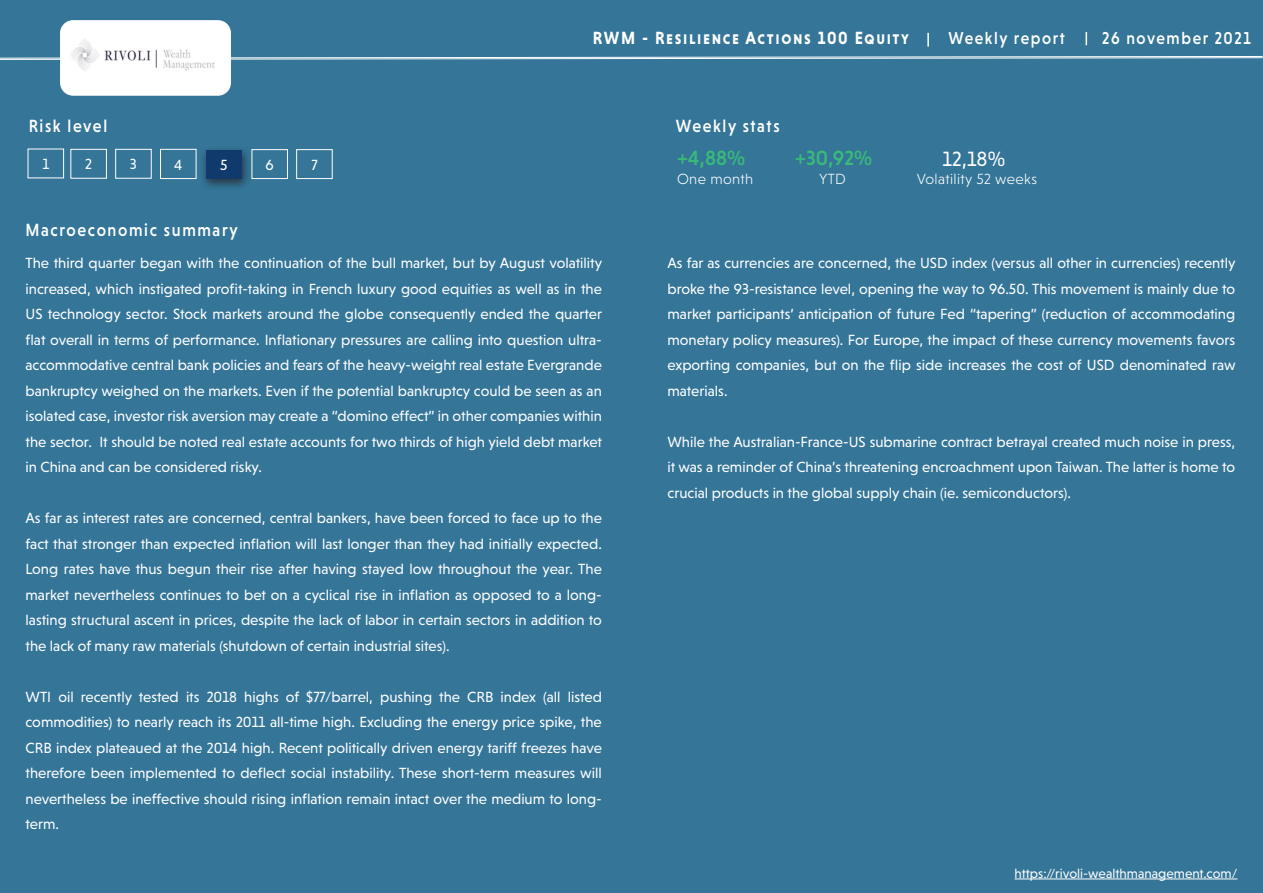
<style>
.page{position:relative;width:1263px;height:893px;background:#fff}
.page>*{position:absolute;margin:0;border:0;box-sizing:border-box;transform-origin:0 0}
.t1{font:500 21px "Niveau Grotesk";color:#39b97a}
.t2{font:21px "Niveau Grotesk";color:#fff}
.t3{font:500 18px "Niveau Grotesk";letter-spacing:.1em;color:#fff;scale:.9 1}
.t4{font:18px "Niveau Grotesk Bold Small Caps";letter-spacing:.1em;color:#fff;scale:.9 1}
.t5{font:500 17.55px "Niveau Grotesk";letter-spacing:.1em;color:#fff;scale:.9 1}
.t6{font:15px/25.5px "Niveau Grotesk";color:#fff;text-align:justify}
.t7{font:300 15px "Niveau Grotesk";letter-spacing:.025em;color:#fff}
.t8{font:13.5px "Niveau Grotesk";color:#fff}
</style>
<div class="page">
<div style="left:0;top:0;width:1262px;height:893px;background:#347598"></div>
<svg style="left:0;top:56px;width:1263px;height:4px"></svg>
<svg style="left:1085px;top:32px;width:2px;height:13px"></svg>
<div style="left:60px;top:20px;width:171px;height:76px;background:#fff;border:1px solid #fff;border-radius:12px"></div>
<img style="left:71px;top:39px;width:144px;height:32px">
<svg style="left:927px;top:33px;width:2px;height:14px"></svg>
<hr style="left:1014px;top:879px;width:223px;height:1px;background:#fff">
<div style="left:70px;top:149px;width:37px;height:30px;border:1px solid #fff"></div>
<div style="left:115px;top:149px;width:37px;height:30px;border:1px solid #fff"></div>
<div style="left:160px;top:149px;width:36px;height:30px;border:1px solid #fff"></div>
<div style="left:199px;top:146px;width:52px;height:45px;background:#231f20;opacity:.75"></div>
<div style="left:206px;top:150px;width:36px;height:29px;background:#113a6c"></div>
<div style="left:252px;top:149px;width:36px;height:30px;border:1px solid #fff"></div>
<div style="left:296px;top:149px;width:37px;height:30px;border:1px solid #fff"></div>
<p class="t3" style="left:29px;top:116px;width:89px">Risk level</p>
<p class="t6" style="left:42px;top:151px;width:8px">1</p>
<p class="t6" style="left:85px;top:151px;width:8px">2</p>
<p class="t6" style="left:130px;top:151px;width:8px">3</p>
<p class="t6" style="left:174px;top:152px;width:10px">4</p>
<p class="t6" style="left:220px;top:152px;width:9px">5</p>
<p class="t6" style="left:266px;top:152px;width:10px">6</p>
<p class="t6" style="left:311px;top:152px;width:8px">7</p>
<p class="t4" style="left:593px;top:28px;width:353px">RWM - Resilience Actions 100 Equity</p>
<p class="t5" style="left:948px;top:28px;width:131px">Weekly report</p>
<p class="t5" style="left:1102px;top:28px;width:167px">26 november 2021</p>
<p class="t3" style="left:676px;top:116px;width:117px">Weekly stats</p>
<p class="t7" style="left:677px;top:171px;width:78px">One month</p>
<p class="t7" style="left:819px;top:171px;width:28px">YTD</p>
<p class="t7" style="left:917px;top:171px;width:122px">Volatility 52 weeks</p>
<p class="t1" style="left:677px;top:146px;width:70px">+4,88%</p>
<p class="t1" style="left:795px;top:146px;width:79px">+30,92%</p>
<p class="t2" style="left:942px;top:147px;width:64px">12,18%</p>
<p class="t3" style="left:26px;top:220px;width:237px">Macroeconomic summary</p>
<p class="t6" style="left:26px;top:250px;width:578px">The third quarter began with the continuation of the bull market, but by August volatility increased, which instigated profit-taking in French luxury good equities as well as in the US technology sector. Stock markets around the globe consequently ended the quarter flat overall in terms of performance. Inflationary pressures are calling into question ultra&shy;accommodative central bank policies and fears of the heavy-weight real estate Evergrande bankruptcy weighed on the markets. Even if the potential bankruptcy could be seen as an isolated case, investor risk aversion may create a “domino effect” in other companies within the sector. It should be noted real estate accounts for two thirds of high yield debt market in China and can be considered risky.</p>
<p class="t6" style="left:26px;top:505px;width:578px">As far as interest rates are concerned, central bankers, have been forced to face up to the fact that stronger than expected inflation will last longer than they had initially expected.<br>Long rates have thus begun their rise after having stayed low throughout the year. The market nevertheless continues to bet on a cyclical rise in inflation as opposed to a long&shy;lasting structural ascent in prices, despite the lack of labor in certain sectors in addition to the lack of many raw materials (shutdown of certain industrial sites).</p>
<p class="t6" style="left:26px;top:684px;width:578px">WTI oil recently tested its 2018 highs of $77/barrel, pushing the CRB index (all listed commodities) to nearly reach its 2011 all-time high. Excluding the energy price spike, the CRB index plateaued at the 2014 high. Recent politically driven energy tariff freezes have therefore been implemented to deflect social instability. These short-term measures will nevertheless be ineffective should rising inflation remain intact over the medium to long&shy;term.</p>
<p class="t6" style="left:667px;top:250px;width:570px">As far as currencies are concerned, the USD index (versus all other in currencies) recently broke the 93-resistance level, opening the way to 96.50. This movement is mainly due to market participants’ anticipation of future Fed “tapering” (reduction of accommodating monetary policy measures). For Europe, the impact of these currency movements favors exporting companies, but on the flip side increases the cost of USD denominated raw materials.</p>
<p class="t6" style="left:667px;top:429px;width:569px">While the Australian-France-US submarine contract betrayal created much noise in press, it was a reminder of China’s threatening encroachment upon Taiwan. The latter is home to crucial products in the global supply chain (ie. semiconductors).</p>
<p class="t8" style="left:1014px;top:865px;width:224px">https://rivoli-wealthmanagement.com/</p>
</div>
